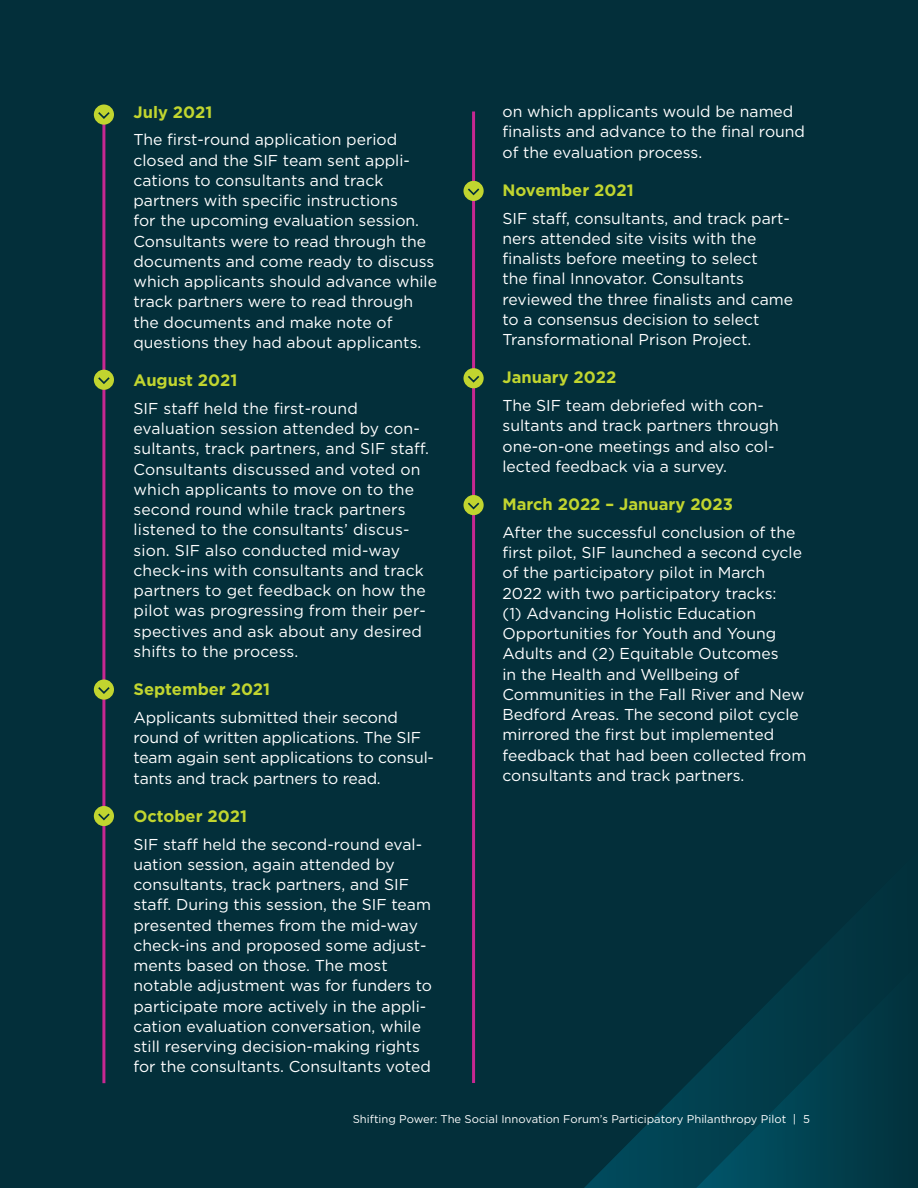
<style>
.page{position:relative;width:918px;height:1188px;background:#032f3a}
.page>*{position:absolute;margin:0;border:0;box-sizing:border-box;transform-origin:0 0}
.t1{font:700 16.5px "Gotham";color:#c1d52f}
.t2{font:15.75px/20.2px "Gotham";color:#fff}
.t3{font:11.25px "Gotham";color:#fff}
</style>
<div class="page">
<hr style="left:102px;top:111px;width:3px;height:972px;background:#c72892">
<hr style="left:472px;top:111px;width:3px;height:972px;background:#c72892">
<svg style="left:584px;top:1090px;width:98px;height:98px"></svg>
<svg style="left:682px;top:957px;width:190px;height:231px"></svg>
<div style="left:94px;top:105px;width:20px;height:20px;background:#c1d52f;border-radius:50%"></div>
<svg style="left:98px;top:112px;width:12px;height:7px"></svg>
<div style="left:464px;top:181px;width:20px;height:20px;background:#c1d52f;border-radius:50%"></div>
<svg style="left:468px;top:188px;width:12px;height:8px"></svg>
<div style="left:94px;top:370px;width:20px;height:20px;background:#c1d52f;border-radius:50%"></div>
<svg style="left:98px;top:377px;width:12px;height:7px"></svg>
<div style="left:464px;top:368px;width:20px;height:20px;background:#c1d52f;border-radius:50%"></div>
<svg style="left:468px;top:376px;width:12px;height:7px"></svg>
<div style="left:464px;top:495px;width:20px;height:20px;background:#c1d52f;border-radius:50%"></div>
<svg style="left:468px;top:502px;width:12px;height:8px"></svg>
<div style="left:94px;top:679px;width:20px;height:21px;background:#c1d52f;border-radius:50%"></div>
<svg style="left:98px;top:687px;width:12px;height:7px"></svg>
<div style="left:94px;top:806px;width:20px;height:20px;background:#c1d52f;border-radius:50%"></div>
<svg style="left:98px;top:813px;width:12px;height:8px"></svg>
<p class="t1" style="left:134px;top:101px;width:80px">July 2021</p>
<p class="t2" style="left:134px;top:129px;width:305px">The first-round application period closed and the SIF team sent appli&shy;cations to consultants and track partners with specific instructions<br>for the upcoming evaluation session.<br>Consultants were to read through the documents and come ready to discuss which applicants should advance while track partners were to read through the documents and make note of questions they had about applicants.</p>
<p class="t1" style="left:134px;top:369px;width:105px">August 2021</p>
<p class="t2" style="left:134px;top:398px;width:297px">SIF staff held the first-round evaluation session attended by con&shy;sultants, track partners, and SIF staff.<br>Consultants discussed and voted on which applicants to move on to the second round while track partners listened to the consultants’ discus&shy;sion. SIF also conducted mid-way check-ins with consultants and track partners to get feedback on how the pilot was progressing from their per&shy;spectives and ask about any desired shifts to the process.</p>
<p class="t1" style="left:134px;top:678px;width:138px">September 2021</p>
<p class="t2" style="left:134px;top:707px;width:302px">Applicants submitted their second round of written applications. The SIF team again sent applications to consul&shy;tants and track partners to read.</p>
<p class="t1" style="left:134px;top:805px;width:115px">October 2021</p>
<p class="t2" style="left:134px;top:834px;width:300px">SIF staff held the second-round eval&shy;uation session, again attended by consultants, track partners, and SIF staff. During this session, the SIF team presented themes from the mid-way check-ins and proposed some adjust&shy;ments based on those. The most notable adjustment was for funders to participate more actively in the appli&shy;cation evaluation conversation, while still reserving decision-making rights for the consultants. Consultants voted</p>
<p class="t2" style="left:502px;top:101px;width:304px">on which applicants would be named finalists and advance to the final round of the evaluation process.</p>
<p class="t1" style="left:502px;top:179px;width:133px">November 2021</p>
<p class="t2" style="left:502px;top:208px;width:292px">SIF staff, consultants, and track part&shy;ners attended site visits with the finalists before meeting to select<br>the final Innovator. Consultants reviewed the three finalists and came to a consensus decision to select Transformational Prison Project.</p>
<p class="t1" style="left:502px;top:367px;width:115px">January 2022</p>
<p class="t2" style="left:502px;top:395px;width:278px">The SIF team debriefed with con&shy;sultants and track partners through one-on-one meetings and also col&shy;lected feedback via a survey.</p>
<p class="t1" style="left:502px;top:493px;width:232px">March 2022 – January 2023</p>
<p class="t2" style="left:502px;top:522px;width:305px">After the successful conclusion of the first pilot, SIF launched a second cycle of the participatory pilot in March 2022 with two participatory tracks:<br>(1) Advancing Holistic Education Opportunities for Youth and Young Adults and (2) Equitable Outcomes<br>in the Health and Wellbeing of Communities in the Fall River and New Bedford Areas. The second pilot cycle mirrored the first but implemented feedback that had been collected from consultants and track partners.</p>
<p class="t3" style="left:353px;top:1112px;width:459px">Shifting Power: The Social Innovation Forum’s Participatory Philanthropy Pilot | 5</p>
</div>
